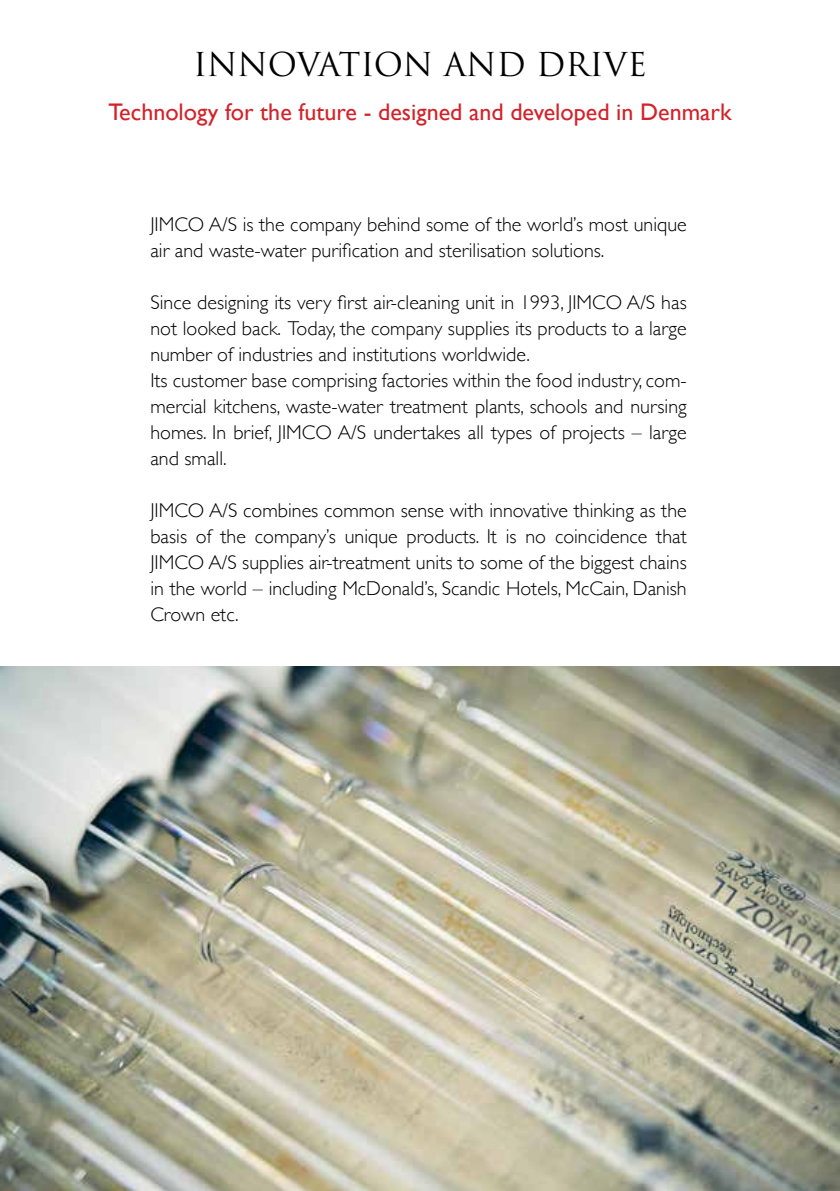
<style>
.page{position:relative;width:840px;height:1191px;background:#fff}
.page>*{position:absolute;margin:0;border:0;box-sizing:border-box;transform-origin:0 0}
.t1{font:32px "Trajan";color:#000}
.t2{font:24px "Gill Sans";color:#d2232a}
.t3{font:300 20px/26px "Gill Sans";color:#000}
</style>
<div class="page">
<img style="left:0;top:667px;width:839px;height:524px">
<h1 class="t1" style="left:193px;top:46px;width:455px">INNOVATION AND DRIVE</h1>
<p class="t2" style="left:108px;top:98px;width:624px">Technology for the future - designed and developed in Denmark</p>
<p class="t3" style="left:150px;top:210px;width:537px">JIMCO A/S is the company behind some of the world’s most unique air and waste-water purification and sterilisation solutions.</p>
<p class="t3" style="left:150px;top:288px;width:537px">Since designing its very first air-cleaning unit in 1993, JIMCO A/S has not looked back. Today, the company supplies its products to a large number of industries and institutions worldwide.<br>Its customer base comprising factories within the food industry, com&shy;mercial kitchens, waste-water treatment plants, schools and nursing homes. In brief, JIMCO A/S undertakes all types of projects – large and small.</p>
<p class="t3" style="left:150px;top:496px;width:537px;text-align:justify">JIMCO A/S combines common sense with innovative thinking as the basis of the company’s unique products. It is no coincidence that JIMCO A/S supplies air-treatment units to some of the biggest chains in the world – including McDonald’s, Scandic Hotels, McCain, Danish Crown etc.</p>
</div>
